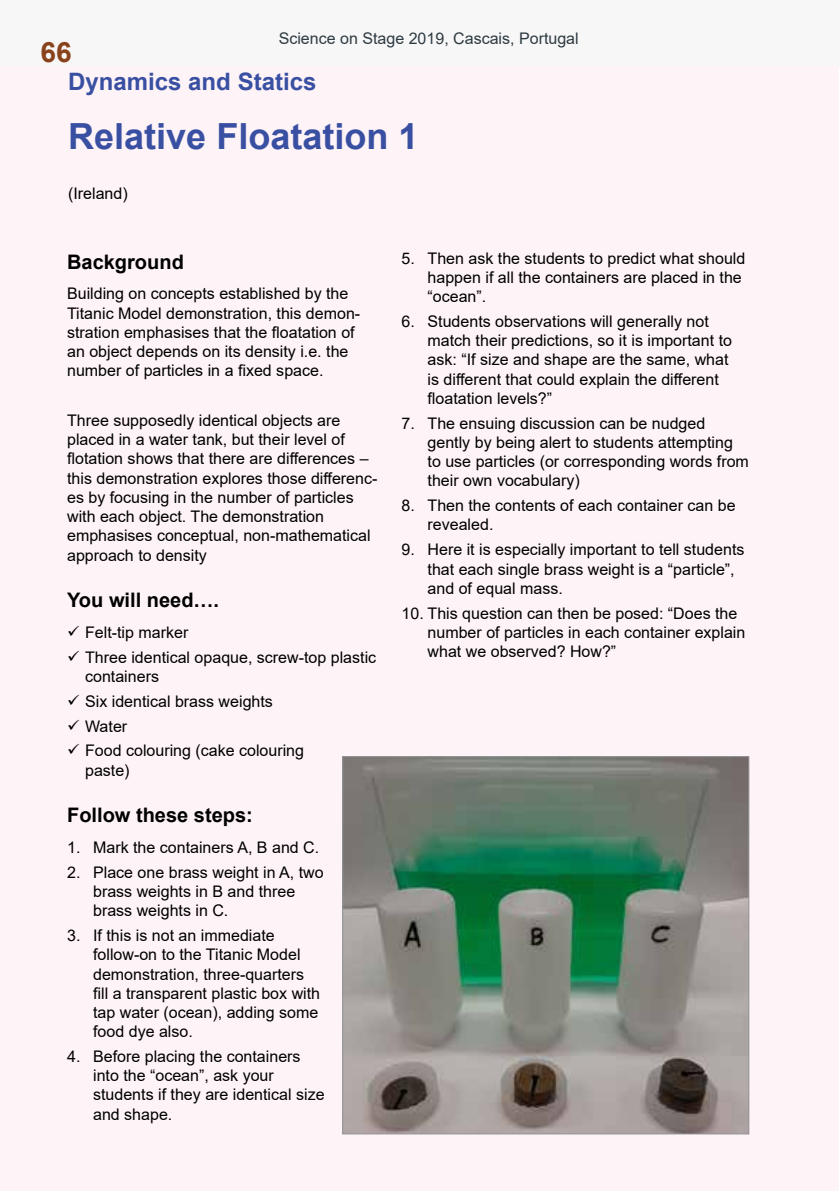
<style>
.page{position:relative;width:840px;height:1191px;background:#fff}
.page>*{position:absolute;margin:0;border:0;box-sizing:border-box;transform-origin:0 0}
.t1{font:700 36px "Arial";color:#3950a2}
.t2{font:700 28px "Arial";color:#89431c}
.t3{font:700 24px "Arial";color:#3950a2}
.t4{font:700 20px "Arial";color:#000}
.t5{font:16px/19.2px "Arial";color:#000}
.t6{font:16px "Arial";color:#2e3b42}
</style>
<div class="page">
<div style="left:0;top:0;width:839px;height:68px;background:#f7f7f7"></div>
<div style="left:0;top:67px;width:837px;height:1124px;background:#fef3f7"></div>
<img style="left:344px;top:758px;width:402px;height:374px">
<div style="left:342px;top:756px;width:406px;height:378px;border:1px solid #939598"></div>
<h2 class="t2" style="left:40px;top:32px;width:33px">66</h2>
<p class="t6" style="left:278px;top:27px;width:301px">Science on Stage 2019, Cascais, Portugal</p>
<h3 class="t3" style="left:68px;top:64px;width:250px">Dynamics and Statics</h3>
<h1 class="t1" style="left:68px;top:111px;width:352px">Relative Floatation 1</h1>
<p class="t5" style="left:68px;top:183px;width:61px">(Ireland)</p>
<p class="t4" style="left:67px;top:248px;width:118px">Background</p>
<p class="t5" style="left:67px;top:284px;width:294px">Building on concepts established by the Titanic Model demonstration, this demon&shy;stration emphasises that the floatation of an object depends on its density i.e. the number of particles in a fixed space.</p>
<p class="t5" style="left:67px;top:411px;width:312px">Three supposedly identical objects are placed in a water tank, but their level of flotation shows that there are differences – this demonstration explores those differenc&shy;es by focusing in the number of particles with each object. The demonstration emphasises conceptual, non-mathematical approach to density</p>
<p class="t4" style="left:67px;top:586px;width:153px">You will need….</p>
<p class="t5" style="left:85px;top:619px;width:292px;line-height:24.8px">Felt-tip marker<br>Three identical opaque, screw-top plastic</p>
<p class="t5" style="left:85px;top:663px;width:220px;line-height:24.8px">containers<br>Six identical brass weights<br>Water<br>Food colouring (cake colouring</p>
<p class="t5" style="left:85px;top:760px;width:46px">paste)</p>
<p class="t4" style="left:67px;top:801px;width:187px">Follow these steps:</p>
<p class="t5" style="left:67px;top:837px;width:253px">1. Mark the containers A, B and C.</p>
<p class="t5" style="left:93px;top:862px;width:232px;text-indent:-26px">2. Place one brass weight in A, two brass weights in B and three brass weights in C.</p>
<p class="t5" style="left:93px;top:925px;width:228px;text-indent:-26px">3. If this is not an immediate follow-on to the Titanic Model demonstration, three-quarters fill a transparent plastic box with tap water (ocean), adding some food dye also.</p>
<p class="t5" style="left:93px;top:1046px;width:233px;text-indent:-26px">4. Before placing the containers into the “ocean”, ask your students if they are identical size and shape.</p>
<p class="t5" style="left:427px;top:248px;width:319px;text-indent:-26px">5. Then ask the students to predict what should happen if all the containers are placed in the “ocean”.</p>
<p class="t5" style="left:427px;top:312px;width:306px;text-indent:-26px">6. Students observations will generally not match their predictions, so it is important to ask: “If size and shape are the same, what is different that could explain the different floatation levels?”</p>
<p class="t5" style="left:427px;top:413px;width:322px;text-indent:-26px">7. The ensuing discussion can be nudged gently by being alert to students attempting to use particles (or corresponding words from their own vocabulary)</p>
<p class="t5" style="left:427px;top:496px;width:309px;text-indent:-26px">8. Then the contents of each container can be revealed.</p>
<p class="t5" style="left:427px;top:540px;width:318px;text-indent:-26px">9. Here it is especially important to tell students that each single brass weight is a “particle”, and of equal mass.</p>
<p class="t5" style="left:427px;top:603px;width:319px;text-indent:-26px">10. This question can then be posed: “Does the number of particles in each container explain what we observed? How?”</p>
</div>
